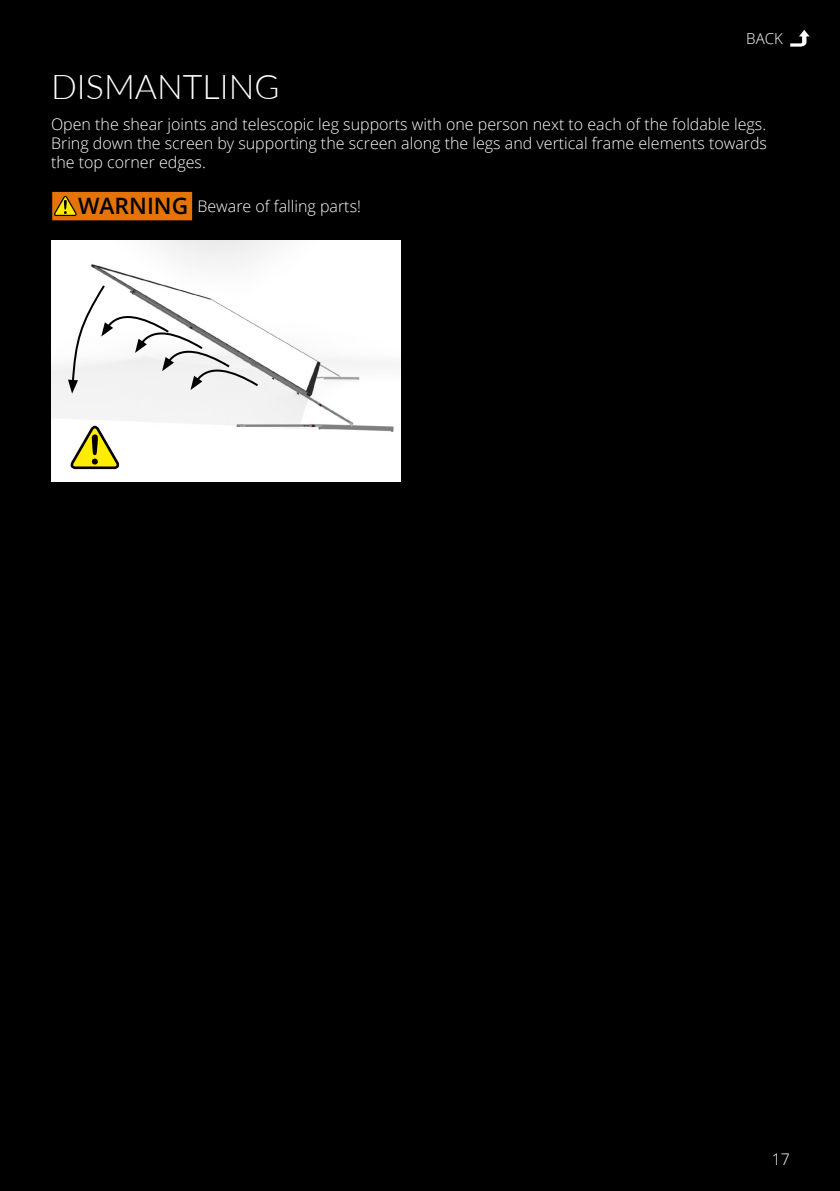
<style>
.page{position:relative;width:840px;height:1191px;background:#fff}
.page>*{position:absolute;margin:0;border:0;box-sizing:border-box;transform-origin:0 0}
.t1{font:300 34px "Lato";color:#fff}
.t2{font:300 16px/19.2px "Open Sans";color:#fff;text-align:justify}
.t3{font:300 15px "Open Sans";color:#fff}
.s1{font-weight:600;font-size:22.8px;color:#000}
</style>
<div class="page">
<div style="left:0;top:0;width:839px;height:1191px;background:#000"></div>
<img style="left:51px;top:240px;width:349px;height:241px">
<svg style="left:68px;top:283px;width:192px;height:111px"></svg>
<svg style="left:70px;top:426px;width:49px;height:43px"></svg>
<img style="left:787px;top:28px;width:24px;height:20px">
<svg style="left:51px;top:191px;width:142px;height:30px;background:#d06e07"></svg>
<p class="t3" style="left:745px;top:28px;width:38px">BACK</p>
<h1 class="t1" style="left:51px;top:64px;width:230px">DISMANTLING</h1>
<p class="t2" style="left:51px;top:114px;width:717px">Open the shear joints and telescopic leg supports with one person next to each of the foldable legs.<br>Bring down the screen by supporting the screen along the legs and vertical frame elements towards the top corner edges.</p>
<p class="t2" style="left:78px;top:197px;width:284px"><span class="s1">WARNING</span> Beware of falling parts!</p>
<p class="t2" style="left:771px;top:1149px;width:20px">17</p>
</div>
